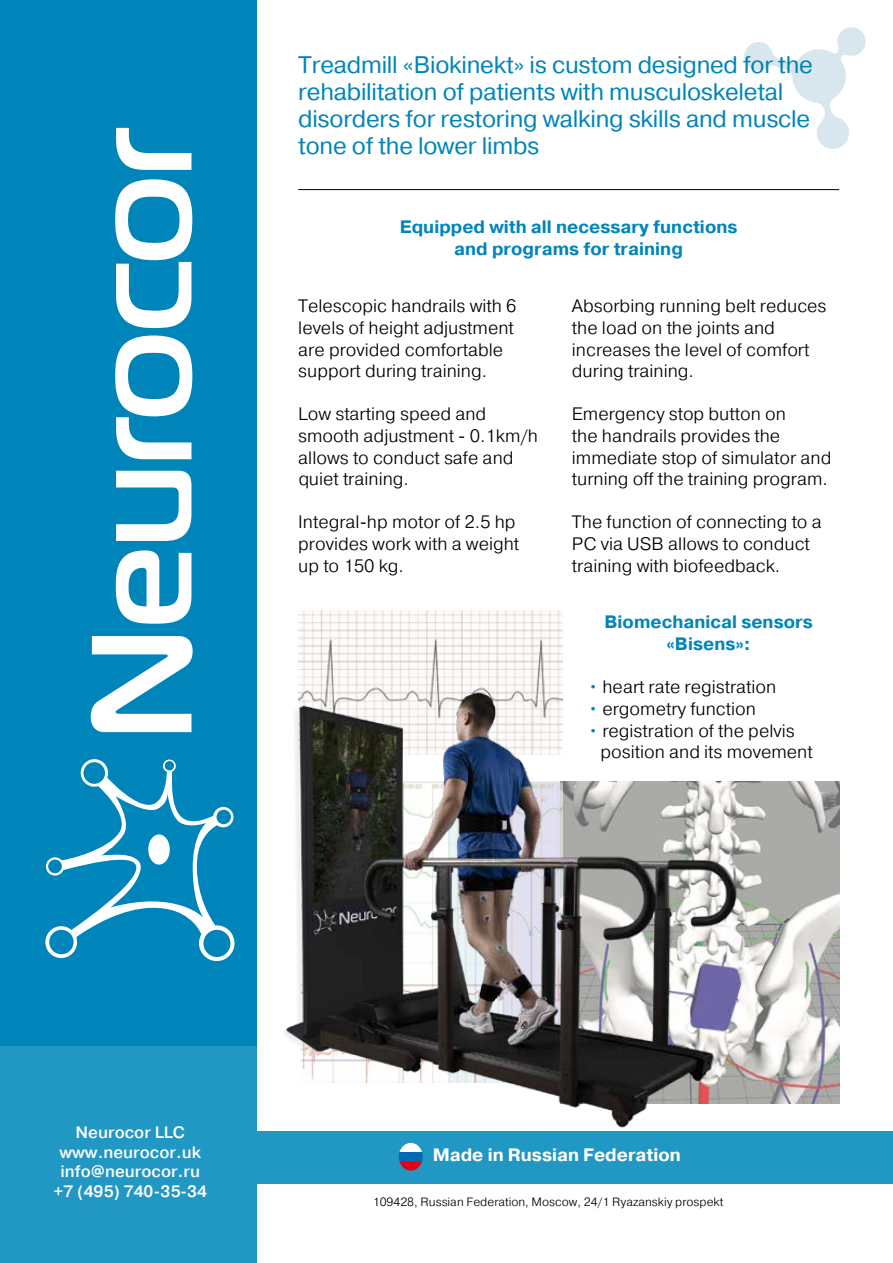
<style>
.page{position:relative;width:893px;height:1263px;background:#fff}
.page>*{position:absolute;margin:0;border:0;box-sizing:border-box;transform-origin:0 0}
.t1{font:24px/27px "Pragmatica";letter-spacing:-.01em;color:#0085ba}
.t2{font:300 18px/21.6px "Pragmatica";color:#000}
.t3{font:700 18px/21.6px "Pragmatica";color:#0085ba;text-align:center}
.t4{font:700 18px "Pragmatica";color:#fff}
.t5{font:500 16.5px/19.5px "Pragmatica";color:#fff;text-align:center}
.t6{font:300 12px "Pragmatica";color:#000}
.s1{font-weight:400;color:#0085bb}
</style>
<div class="page">
<img style="left:771px;top:782px;width:68px;height:321px">
<img style="left:298px;top:611px;width:265px;height:70px">
<div style="left:0;top:0;width:257px;height:1046px;background:#0085ba"></div>
<svg style="left:45px;top:759px;width:189px;height:202px"></svg>
<svg style="left:91px;top:128px;width:102px;height:604px"></svg>
<div style="left:0;top:1046px;width:257px;height:217px;background:#2197c4"></div>
<div style="left:234px;top:1131px;width:659px;height:52px;background:#2197c4"></div>
<svg style="left:399px;top:1143px;width:24px;height:27px"></svg>
<hr style="left:298px;top:189px;width:541px;height:1px;background:#000">
<img style="left:285px;top:681px;width:486px;height:447px">
<svg style="left:744px;top:27px;width:122px;height:122px"></svg>
<h1 class="t1" style="left:298px;top:52px;width:516px">Treadmill «Biokinekt» is custom designed for the rehabilitation of patients with musculoskeletal disorders for restoring walking skills and muscle tone of the lower limbs</h1>
<p class="t3" style="left:400px;top:216px;width:339px">Equipped with all necessary functions and programs for training</p>
<p class="t2" style="left:298px;top:295px;width:220px">Telescopic handrails with 6 levels of height adjustment are provided comfortable support during training.</p>
<p class="t2" style="left:298px;top:403px;width:241px">Low starting speed and smooth adjustment - 0.1km/h allows to conduct safe and quiet training.</p>
<p class="t2" style="left:298px;top:511px;width:222px">Integral-hp motor of 2.5 hp provides work with a weight up to 150 kg.</p>
<p class="t2" style="left:572px;top:295px;width:256px">Absorbing running belt reduces the load on the joints and increases the level of comfort during training.</p>
<p class="t2" style="left:572px;top:403px;width:261px">Emergency stop button on<br>the handrails provides the immediate stop of simulator and turning off the training program.</p>
<p class="t2" style="left:572px;top:511px;width:251px">The function of connecting to a<br>PC via USB allows to conduct training with biofeedback.</p>
<p class="t3" style="left:604px;top:612px;width:210px">Biomechanical sensors «Bisens»:</p>
<p class="t2" style="left:588px;top:676px;width:190px"><span class="s1">•</span> heart rate registration</p>
<p class="t2" style="left:588px;top:697px;width:170px"><span class="s1">•</span> ergometry function</p>
<p class="t2" style="left:600px;top:719px;width:214px;text-indent:-13px"><span class="s1">•</span> registration of the pelvis position and its movement</p>
<p class="t5" style="left:54px;top:1122px;width:155px">Neurocor LLC www.neurocor.uk info@neurocor.ru +7 (495) 740-35-34</p>
<p class="t4" style="left:433px;top:1143px;width:250px">Made in Russian Federation</p>
<p class="t6" style="left:373px;top:1194px;width:352px">109428, Russian Federation, Moscow, 24/1 Ryazanskiy prospekt</p>
</div>
